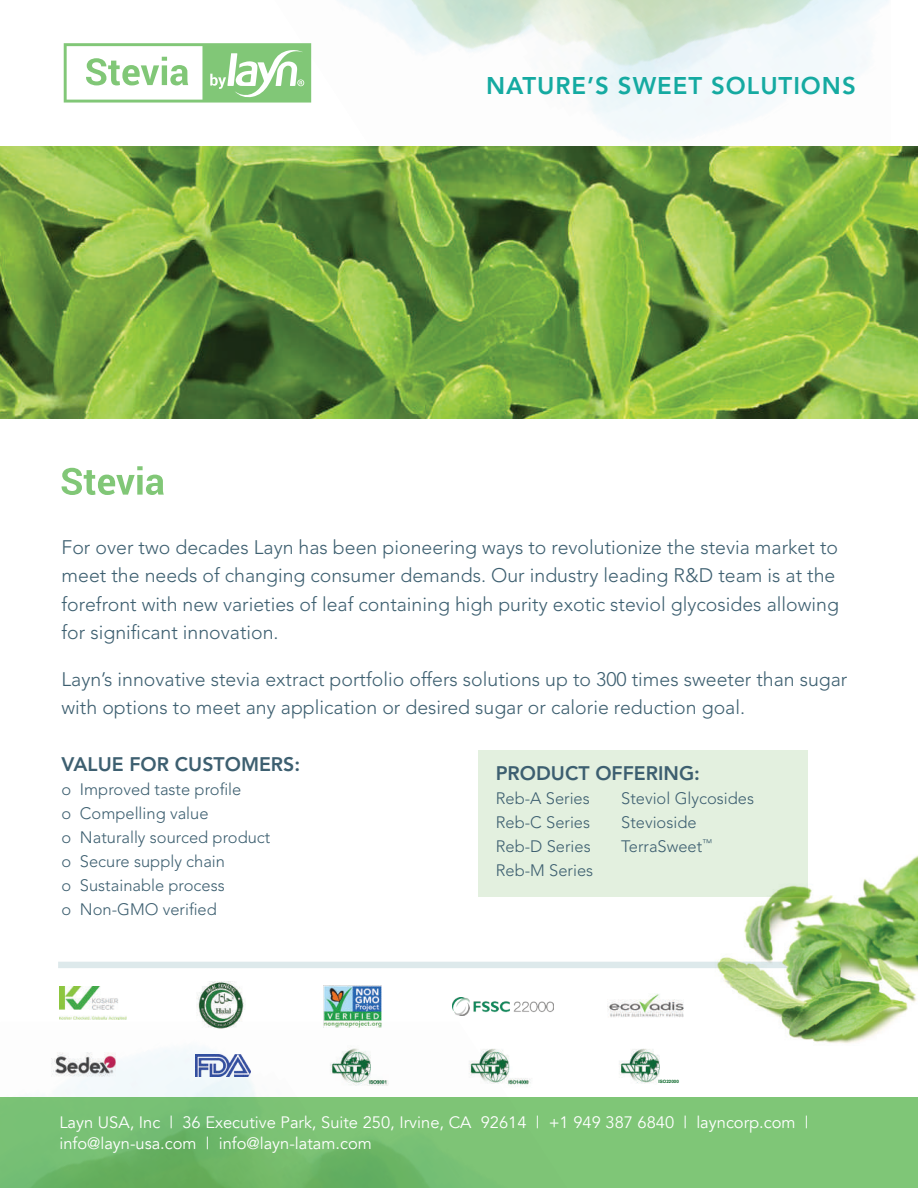
<style>
.page{position:relative;width:918px;height:1188px;background:#fff}
.page>*{position:absolute;margin:0;border:0;box-sizing:border-box;transform-origin:0 0}
.t1{font:800 24px "Avenir LT Std";letter-spacing:.04em;color:#15aaa1}
.t2{font:300 19.5px/28.5px "Avenir LT Std";color:#3d5f70}
.t3{font:800 19.5px "Avenir LT Std";color:#3d5f70}
.t4{font:300 16.5px/24px "Avenir LT Std";color:#3d5f70}
.t5{font:16.5px/20.7px "Avenir";color:#fff}
.t6{font:700 4.5px "Helvetica";color:#036323}
</style>
<div class="page">
<div style="left:58px;top:962px;width:652px;height:6px;background:#dde9eb"></div>
<div style="left:0;top:1097px;width:918px;height:91px;background:#7fc677"></div>
<img style="left:0;top:1022px;width:455px;height:166px">
<div style="left:478px;top:751px;width:330px;height:146px;background:#e3f0df"></div>
<img style="left:0;top:146px;width:918px;height:272px">
<img style="left:710px;top:855px;width:208px;height:189px">
<svg style="left:62px;top:466px;width:102px;height:29px"></svg>
<svg style="left:64px;top:43px;width:247px;height:60px"></svg>
<img style="left:323px;top:985px;width:58px;height:43px">
<img style="left:452px;top:997px;width:102px;height:19px">
<img style="left:196px;top:981px;width:50px;height:48px">
<img style="left:608px;top:994px;width:76px;height:23px">
<img style="left:195px;top:1054px;width:55px;height:22px">
<img style="left:324px;top:1045px;width:65px;height:46px">
<img style="left:469px;top:1049px;width:62px;height:36px">
<img style="left:52px;top:1053px;width:63px;height:24px">
<img style="left:60px;top:986px;width:66px;height:33px">
<img style="left:619px;top:1048px;width:41px;height:36px">
<p class="t1" style="left:486px;top:71px;width:371px">NATURE’S SWEET SOLUTIONS</p>
<p class="t2" style="left:62px;top:533px;width:779px">For over two decades Layn has been pioneering ways to revolutionize the stevia market to meet the needs of changing consumer demands. Our industry leading R&amp;D team is at the forefront with new varieties of leaf containing high purity exotic steviol glycosides allowing for significant innovation.</p>
<p class="t2" style="left:62px;top:665px;width:787px">Layn’s innovative stevia extract portfolio offers solutions up to 300 times sweeter than sugar with options to meet any application or desired sugar or calorie reduction goal.</p>
<p class="t3" style="left:62px;top:753px;width:240px">VALUE FOR CUSTOMERS:</p>
<p class="t4" style="left:62px;top:777px;width:210px">o Improved taste profile<br>o Compelling value<br>o Naturally sourced product o Secure supply chain<br>o Sustainable process<br>o Non-GMO verified</p>
<p class="t3" style="left:496px;top:761px;width:206px">PRODUCT OFFERING:</p>
<p class="t4" style="left:496px;top:786px;width:99px">Reb-A Series<br>Reb-C Series<br>Reb-D Series<br>Reb-M Series</p>
<p class="t4" style="left:621px;top:786px;width:134px">Steviol Glycosides<br>Stevioside<br>TerraSweet<sup>™</sup></p>
<p class="t6" style="left:659px;top:1079px;width:22px">ISO22000</p>
<p class="t5" style="left:59px;top:1112px;width:751px">Layn USA, Inc | 36 Executive Park, Suite 250, Irvine, CA 92614 | +1 949 387 6840 | layncorp.com | info@layn-usa.com | info@layn-latam.com</p>
</div>
